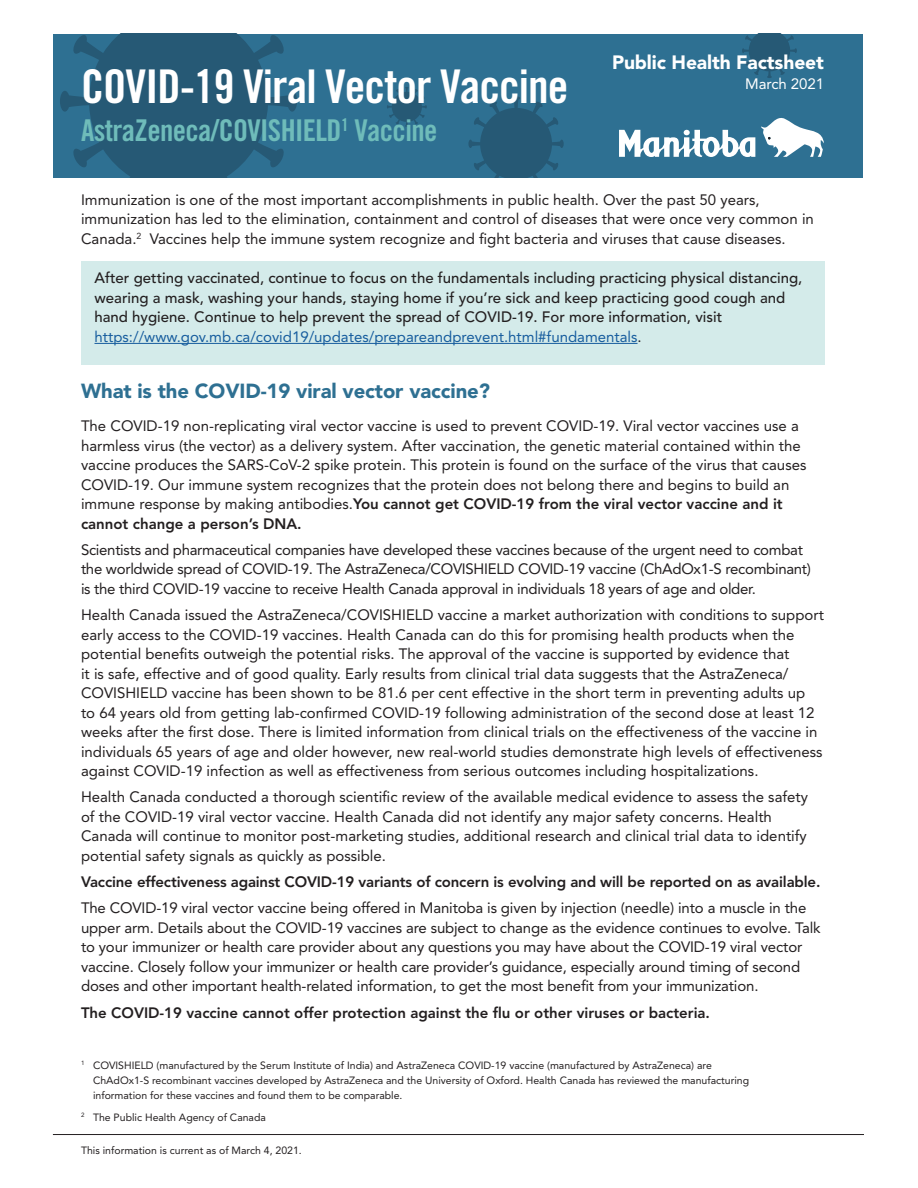
<style>
.page{position:relative;width:918px;height:1188px;background:#fff}
.page>*{position:absolute;margin:0;border:0;box-sizing:border-box;transform-origin:0 0}
.t1{font:46.5px "Trade Gothic LT Std Bd Cn 20";letter-spacing:-.02em;color:#fff}
.t2{font:30px "Trade Gothic LT Std Bd Cn 20";letter-spacing:-.02em;color:#6fbcba}
.t3{font:900 20.25px "Avenir LT Std";letter-spacing:-.005em;color:#2e7092}
.t4{font:900 19.2px "Avenir LT Std";letter-spacing:-.005em;color:#fff}
.t5{font:15px/19.5px "Avenir LT Std";color:#231f20}
.t6{font:500 15px/19.5px "Avenir LT Std";color:#231f20}
.t7{font:15px/19.5px "Avenir LT Std";letter-spacing:-.02em;color:#231f20}
.t8{font:800 15px "Avenir LT Std";letter-spacing:-.01em;color:#231f20}
.t9{font:15px "Avenir LT Std";letter-spacing:-.005em;color:#fff}
.t10{font:10.5px/15px "Avenir LT Std";color:#231f20}
.s1{font-weight:400;color:#175d9e}
.s2{font-weight:400}
.s3{font-weight:800}
</style>
<div class="page">
<hr style="left:53px;top:1134px;width:811px;height:1px;background:#231f20">
<div style="left:81px;top:261px;width:743px;height:104px;background:#d4ebea"></div>
<div style="left:53px;top:34px;width:809px;height:143px;background:#2e7092"></div>
<svg style="left:60px;top:34px;width:237px;height:143px"></svg>
<svg style="left:468px;top:96px;width:96px;height:81px"></svg>
<svg style="left:387px;top:87px;width:40px;height:40px"></svg>
<svg style="left:742px;top:34px;width:55px;height:44px"></svg>
<svg style="left:619px;top:130px;width:136px;height:27px"></svg>
<svg style="left:761px;top:118px;width:63px;height:39px"></svg>
<hr style="left:94px;top:343px;width:544px;height:1px;background:#175d9e">
<h1 class="t1" style="left:81px;top:58px;width:489px">COVID-19 Viral Vector Vaccine</h1>
<h2 class="t2" style="left:81px;top:112px;width:358px">AstraZeneca/COVISHIELD<sup>1</sup> Vaccine</h2>
<p class="t4" style="left:612px;top:50px;width:213px">Public Health Factsheet</p>
<p class="t9" style="left:745px;top:75px;width:80px">March 2021</p>
<p class="t5" style="left:81px;top:190px;width:734px">Immunization is one of the most important accomplishments in public health. Over the past 50 years, immunization has led to the elimination, containment and control of diseases that were once very common in<br>Canada.<sup>2</sup> Vaccines help the immune system recognize and fight bacteria and viruses that cause diseases.</p>
<p class="t6" style="left:95px;top:269px;width:709px">After getting vaccinated, continue to focus on the fundamentals including practicing physical distancing, wearing a mask, washing your hands, staying home if you’re sick and keep practicing good cough and hand hygiene. Continue to help prevent the spread of COVID-19. For more information, visit <span class="s1">https://www.gov.mb.ca/covid19/updates/prepareandprevent.html#fundamentals</span><span class="s2">.</span></p>
<h3 class="t3" style="left:81px;top:379px;width:411px">What is the COVID-19 viral vector vaccine?</h3>
<p class="t5" style="left:81px;top:416px;width:727px">The COVID-19 non-replicating viral vector vaccine is used to prevent COVID-19. Viral vector vaccines use a harmless virus (the vector) as a delivery system. After vaccination, the genetic material contained within the vaccine produces the SARS-CoV-2 spike protein. This protein is found on the surface of the virus that causes COVID-19. Our immune system recognizes that the protein does not belong there and begins to build an immune response by making antibodies.<span class="s3">You cannot get COVID-19 from the viral vector vaccine and it cannot change a person’s DNA.</span></p>
<p class="t7" style="left:81px;top:540px;width:732px">Scientists and pharmaceutical companies have developed these vaccines because of the urgent need to combat the worldwide spread of COVID-19. The AstraZeneca/COVISHIELD COVID-19 vaccine (ChAdOx1-S recombinant) is the third COVID-19 vaccine to receive Health Canada approval in individuals 18 years of age and older.</p>
<p class="t5" style="left:81px;top:605px;width:745px">Health Canada issued the AstraZeneca/COVISHIELD vaccine a market authorization with conditions to support early access to the COVID-19 vaccines. Health Canada can do this for promising health products when the potential benefits outweigh the potential risks. The approval of the vaccine is supported by evidence that<br>it is safe, effective and of good quality. Early results from clinical trial data suggests that the AstraZeneca/ COVISHIELD vaccine has been shown to be 81.6 per cent effective in the short term in preventing adults up<br>to 64 years old from getting lab-confirmed COVID-19 following administration of the second dose at least 12 weeks after the first dose. There is limited information from clinical trials on the effectiveness of the vaccine in individuals 65 years of age and older however, new real-world studies demonstrate high levels of effectiveness against COVID-19 infection as well as effectiveness from serious outcomes including hospitalizations.</p>
<p class="t5" style="left:81px;top:788px;width:729px">Health Canada conducted a thorough scientific review of the available medical evidence to assess the safety of the COVID-19 viral vector vaccine. Health Canada did not identify any major safety concerns. Health Canada will continue to monitor post-marketing studies, additional research and clinical trial data to identify potential safety signals as quickly as possible.</p>
<p class="t8" style="left:81px;top:873px;width:741px">Vaccine effectiveness against COVID-19 variants of concern is evolving and will be reported on as available.</p>
<p class="t5" style="left:81px;top:899px;width:741px">The COVID-19 viral vector vaccine being offered in Manitoba is given by injection (needle) into a muscle in the upper arm. Details about the COVID-19 vaccines are subject to change as the evidence continues to evolve. Talk to your immunizer or health care provider about any questions you may have about the COVID-19 viral vector vaccine. Closely follow your immunizer or health care provider’s guidance, especially around timing of second doses and other important health-related information, to get the most benefit from your immunization.</p>
<p class="t8" style="left:81px;top:1004px;width:631px">The COVID-19 vaccine cannot offer protection against the flu or other viruses or bacteria.</p>
<p class="t10" style="left:93px;top:1058px;width:658px;text-indent:-12px"><sup>1</sup> COVISHIELD (manufactured by the Serum Institute of India) and AstraZeneca COVID-19 vaccine (manufactured by AstraZeneca) are<br>ChAdOx1-S recombinant vaccines developed by AstraZeneca and the University of Oxford. Health Canada has reviewed the manufacturing information for these vaccines and found them to be comparable.</p>
<p class="t10" style="left:81px;top:1109px;width:186px"><sup>2</sup> The Public Health Agency of Canada</p>
<p class="t10" style="left:81px;top:1143px;width:222px">This information is current as of March 4, 2021.</p>
</div>
